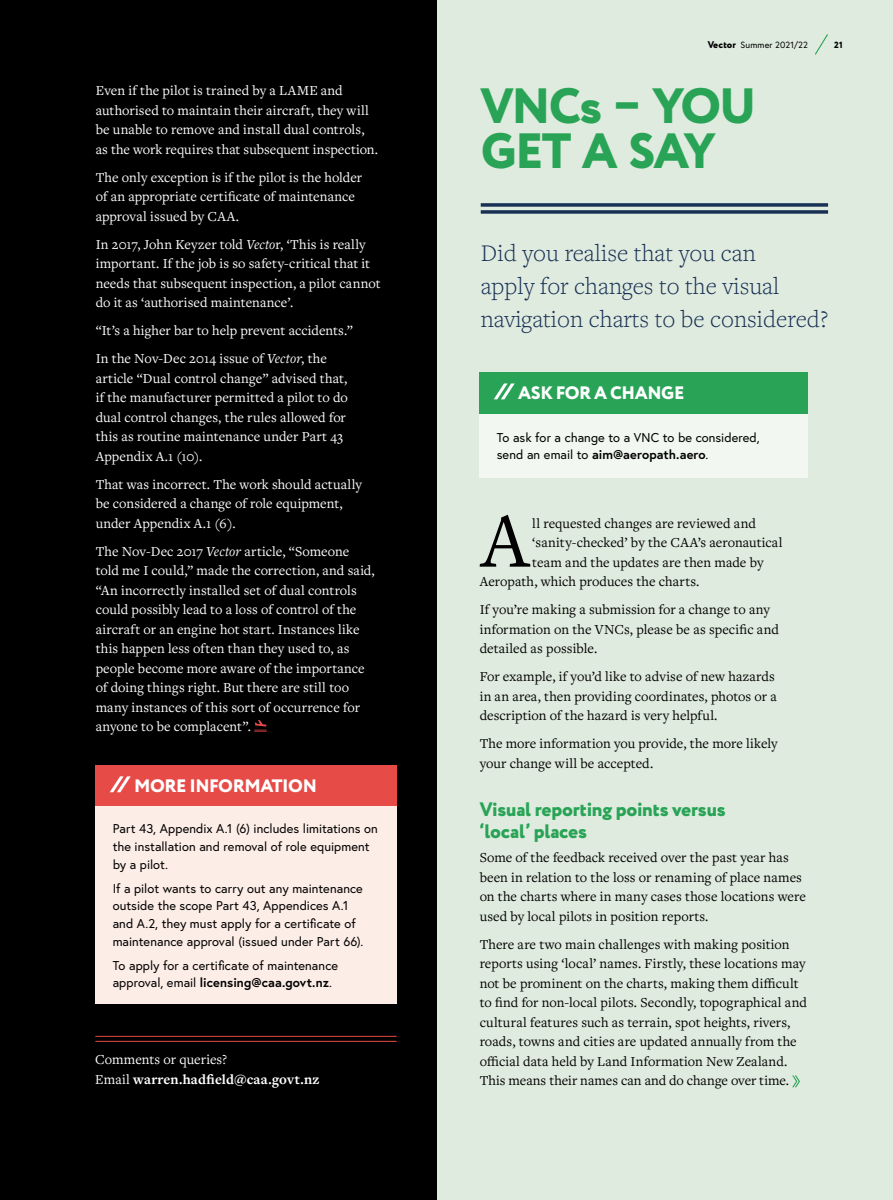
<style>
.page{position:relative;width:893px;height:1200px;background:#fff}
.page>*{position:absolute;margin:0;border:0;box-sizing:border-box;transform-origin:0 0}
.t1{font:80.7px "Freight Text Pro";color:#000}
.t2{font:800 49.5px/45px "Circe";letter-spacing:-.04em;color:#29a457}
.t3{font:300 24.75px/33px "Freight Text Pro";color:#193055}
.t4{font:800 19.5px/22.5px "Circe";letter-spacing:-.01em;color:#29a457}
.t5{font:800 18px "Circe";letter-spacing:-.02em;color:#fff}
.t6{font:14.25px/19.5px "Freight Text Pro";letter-spacing:.005em;color:#fff}
.t7{font:14.25px/19.5px "Freight Text Pro";letter-spacing:.005em;color:#000}
.t8{font:700 14.25px/19.5px "Freight Text Pro";letter-spacing:.015em;color:#fff}
.t9{font:12.75px/17.5px "Europa";letter-spacing:.005em;color:#000}
.t10{font:9px "Europa";letter-spacing:.02em;color:#000}
.t11{font:800 9px "Circe";color:#000}
.s1{font-style:italic}
.s2{font-weight:700}
.s3{font-weight:400}
.s4{font-family:"Circe";font-weight:800;font-size:9.75px}
</style>
<div class="page">
<div style="left:0;top:0;width:438px;height:1199px;background:#000"></div>
<div style="left:438px;top:0;width:455px;height:1199px;background:#dfebde"></div>
<svg style="left:254px;top:720px;width:13px;height:11px"></svg>
<div style="left:96px;top:765px;width:301px;height:41px;background:#e74b47"></div>
<svg style="left:110px;top:776px;width:21px;height:16px"></svg>
<div style="left:96px;top:806px;width:301px;height:197px;background:#fdede7"></div>
<hr style="left:96px;top:1035px;width:300px;height:1px;background:#e74b47">
<hr style="left:96px;top:1040px;width:300px;height:1px;background:#e74b47">
<svg style="left:792px;top:1075px;width:8px;height:11px"></svg>
<div style="left:480px;top:372px;width:328px;height:42px;background:#29a457"></div>
<svg style="left:494px;top:383px;width:21px;height:16px"></svg>
<div style="left:480px;top:414px;width:328px;height:64px;background:#f2f7f1"></div>
<svg style="left:481px;top:203px;width:347px;height:4px"></svg>
<svg style="left:481px;top:210px;width:347px;height:4px"></svg>
<svg style="left:815px;top:34px;width:13px;height:21px"></svg>
<p class="t6" style="left:96px;top:80px;width:284px">Even if the pilot is trained by a LAME and authorised to maintain their aircraft, they will be unable to remove and install dual controls, as the work requires that subsequent inspection.</p>
<p class="t6" style="left:96px;top:167px;width:268px">The only exception is if the pilot is the holder of an appropriate certificate of maintenance approval issued by CAA.</p>
<p class="t6" style="left:96px;top:234px;width:286px">In 2017, John Keyzer told <span class="s1">Vecto</span>r, ‘This is really important. If the job is so safety-critical that it needs that subsequent inspection, a pilot cannot do it as ‘authorised maintenance’.</p>
<p class="t6" style="left:96px;top:316px;width:259px;line-height:28px">“It’s a higher bar to help prevent accidents.”<br>In the Nov-Dec 2014 issue of <span class="s1">Vector</span>, the</p>
<p class="t6" style="left:96px;top:368px;width:254px">article “Dual control change” advised that, if the manufacturer permitted a pilot to do dual control changes, the rules allowed for this as routine maintenance under Part 43<br>Appendix A.1 (10).</p>
<p class="t6" style="left:96px;top:474px;width:268px">That was incorrect. The work should actually be considered a change of role equipment, under Appendix A.1 (6).</p>
<p class="t6" style="left:96px;top:541px;width:281px">The Nov-Dec 2017 <span class="s1">Vector</span> article, “Someone told me I could,” made the correction, and said, “An incorrectly installed set of dual controls could possibly lead to a loss of control of the aircraft or an engine hot start. Instances like this happen less often than they used to, as people become more aware of the importance of doing things right. But there are still too many instances of this sort of occurrence for anyone to be complacent”.</p>
<p class="t5" style="left:134px;top:773px;width:184px">MORE INFORMATION</p>
<p class="t9" style="left:113px;top:819px;width:267px">Part 43, Appendix A.1 (6) includes limitations on the installation and removal of role equipment by a pilot.</p>
<p class="t9" style="left:113px;top:878px;width:252px">If a pilot wants to carry out any maintenance outside the scope Part 43, Appendices A.1 and A.2, they must apply for a certificate of maintenance approval (issued under Part 66).</p>
<p class="t9" style="left:113px;top:955px;width:227px">To apply for a certificate of maintenance approval, email <span class="s2">licensing@caa.govt.nz</span>.</p>
<p class="t8" style="left:95px;top:1049px;width:226px"><span class="s3">Comments or queries?<br>Email</span> warren.hadfield@caa.govt.nz</p>
<p class="t10" style="left:708px;top:39px;width:102px"><span class="s4">Vector</span> Summer 2021/22</p>
<p class="t11" style="left:834px;top:38px;width:10px">21</p>
<h2 class="t2" style="left:481px;top:87px;width:277px">VNCs – YOU<br>GET A SAY</h2>
<h3 class="t3" style="left:481px;top:236px;width:349px">Did you realise that you can<br>apply for changes to the visual navigation charts to be considered?</h3>
<p class="t5" style="left:518px;top:381px;width:168px">ASK FOR A CHANGE</p>
<p class="t9" style="left:497px;top:428px;width:265px">To ask for a change to a VNC to be considered, send an email to <span class="s2">aim@aeropath.aero</span>.</p>
<h1 class="t1" style="left:481px;top:487px;width:50px">A</h1>
<p class="t7" style="left:532px;top:512px;width:225px">ll requested changes are reviewed and</p>
<p class="t7" style="left:532px;top:532px;width:252px">‘sanity-checked’ by the CAA’s aeronautical</p>
<p class="t7" style="left:532px;top:551px;width:233px">team and the updates are then made by</p>
<p class="t7" style="left:480px;top:571px;width:221px">Aeropath, which produces the charts.</p>
<p class="t7" style="left:480px;top:599px;width:301px">If you’re making a submission for a change to any information on the VNCs, please be as specific and detailed as possible.</p>
<p class="t7" style="left:480px;top:666px;width:299px">For example, if you’d like to advise of new hazards in an area, then providing coordinates, photos or a description of the hazard is very helpful.</p>
<p class="t7" style="left:480px;top:733px;width:300px">The more information you provide, the more likely your change will be accepted.</p>
<h3 class="t4" style="left:480px;top:798px;width:248px">Visual reporting points versus ‘local’ places</h3>
<p class="t7" style="left:480px;top:847px;width:328px">Some of the feedback received over the past year has been in relation to the loss or renaming of place names on the charts where in many cases those locations were used by local pilots in position reports.</p>
<p class="t7" style="left:480px;top:933px;width:329px">There are two main challenges with making position reports using ‘local’ names. Firstly, these locations may not be prominent on the charts, making them difficult to find for non-local pilots. Secondly, topographical and cultural features such as terrain, spot heights, rivers, roads, towns and cities are updated annually from the official data held by Land Information New Zealand.<br>This means their names can and do change over time.</p>
</div>
